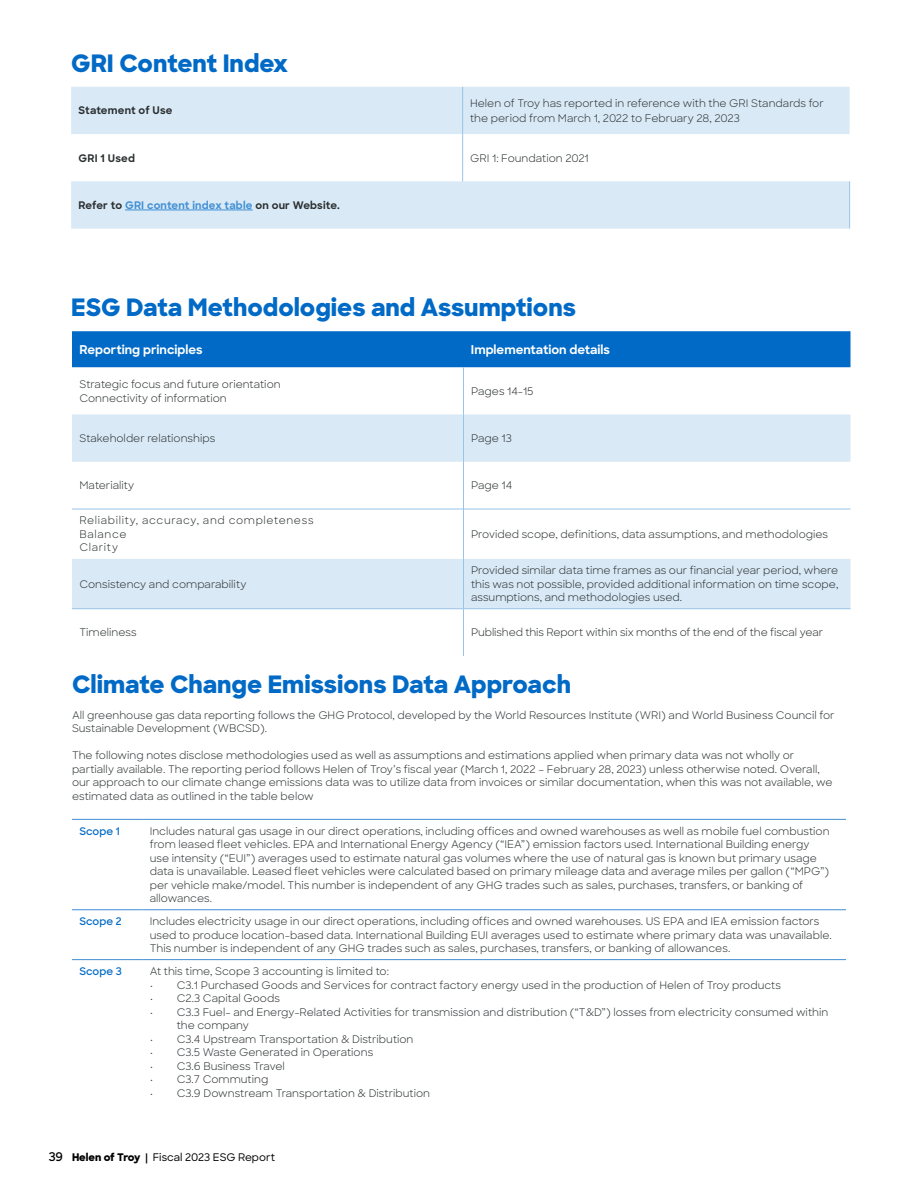
<style>
.page{position:relative;width:918px;height:1188px;background:#fff}
.page>*{position:absolute;margin:0;border:0;box-sizing:border-box;transform-origin:0 0}
.t1{font:800 24px "Sharp Sans";color:#006ac6}
.t2{font:700 12.15px "Sharp Sans";color:#fff}
.t3{font:10.5px/13.5px "Sharp Sans";color:#292e2f}
.t4{font:700 10.5px "Sharp Sans";letter-spacing:.02em;color:#292e2f}
.t5{font:10.5px/13.5px "Sharp Sans";letter-spacing:.06em;color:#292e2f}
.t6{font:500 10.5px "Sharp Sans";color:#000}
.t7{font:600 10.5px "Sharp Sans";color:#006ac6}
.s1{color:#408fd4}
.s2{font-weight:600;font-size:12px}
.s3{font-weight:800}
.s4{font-weight:600}
</style>
<div class="page">
<svg style="left:71px;top:87px;width:779px;height:142px;fill:#d9e9f6"></svg>
<hr style="left:462px;top:134px;width:1px;height:47px;background:#99c3e8">
<hr style="left:462px;top:87px;width:1px;height:47px;background:#99c3e8">
<hr style="left:849px;top:181px;width:1px;height:48px;background:#99c3e8">
<hr style="left:125px;top:210px;width:128px;height:1px;background:#408fd4">
<div style="left:72px;top:331px;width:778px;height:36px;background:#006ac6"></div>
<svg style="left:72px;top:414px;width:778px;height:194px"></svg>
<hr style="left:72px;top:509px;width:391px;height:1px;background:#99c3e8">
<hr style="left:464px;top:509px;width:386px;height:1px;background:#99c3e8">
<hr style="left:72px;top:608px;width:391px;height:1px;background:#99c3e8">
<hr style="left:464px;top:608px;width:386px;height:1px;background:#99c3e8">
<hr style="left:463px;top:367px;width:1px;height:47px;background:#99c3e8">
<hr style="left:463px;top:414px;width:1px;height:48px;background:#99c3e8">
<hr style="left:463px;top:462px;width:1px;height:47px;background:#99c3e8">
<hr style="left:463px;top:509px;width:1px;height:50px;background:#99c3e8">
<hr style="left:463px;top:559px;width:1px;height:50px;background:#99c3e8">
<hr style="left:463px;top:609px;width:1px;height:47px;background:#99c3e8">
<hr style="left:72px;top:819px;width:70px;height:1px;background:#408fd4">
<hr style="left:142px;top:819px;width:704px;height:1px;background:#408fd4">
<hr style="left:72px;top:909px;width:70px;height:1px;background:#408fd4">
<hr style="left:142px;top:909px;width:704px;height:1px;background:#408fd4">
<hr style="left:72px;top:959px;width:70px;height:1px;background:#408fd4">
<hr style="left:142px;top:959px;width:704px;height:1px;background:#408fd4">
<h1 class="t1" style="left:71px;top:45px;width:219px">GRI Content Index</h1>
<p class="t4" style="left:79px;top:103px;width:95px">Statement of Use</p>
<p class="t3" style="left:470px;top:95px;width:355px;line-height:15px">Helen of Troy has reported in reference with the GRI Standards for the period from March 1, 2022 to February 28, 2023</p>
<p class="t4" style="left:79px;top:150px;width:58px">GRI 1 Used</p>
<p class="t3" style="left:470px;top:151px;width:120px">GRI 1: Foundation 2021</p>
<p class="t4" style="left:79px;top:197px;width:263px">Refer to <span class="s1">GRI content index table</span> on our Website.</p>
<h1 class="t1" style="left:71px;top:290px;width:506px">ESG Data Methodologies and Assumptions</h1>
<p class="t2" style="left:80px;top:340px;width:125px">Reporting principles</p>
<p class="t2" style="left:471px;top:340px;width:141px">Implementation details</p>
<p class="t3" style="left:80px;top:377px;width:203px">Strategic focus and future orientation<br>Connectivity of information</p>
<p class="t3" style="left:471px;top:384px;width:64px">Pages 14-15</p>
<p class="t3" style="left:80px;top:431px;width:137px">Stakeholder relationships</p>
<p class="t3" style="left:471px;top:431px;width:43px">Page 13</p>
<p class="t3" style="left:80px;top:478px;width:56px">Materiality</p>
<p class="t3" style="left:471px;top:478px;width:43px">Page 14</p>
<p class="t5" style="left:80px;top:513px;width:236px">Reliability, accuracy, and completeness<br>Balance<br>Clarity</p>
<p class="t3" style="left:471px;top:527px;width:359px">Provided scope, definitions, data assumptions, and methodologies</p>
<p class="t3" style="left:80px;top:577px;width:169px">Consistency and comparability</p>
<p class="t3" style="left:471px;top:563px;width:369px;text-align:justify">Provided similar data time frames as our financial year period, where this was not possible, provided additional information on time scope, assumptions, and methodologies used.</p>
<p class="t3" style="left:80px;top:625px;width:59px">Timeliness</p>
<p class="t3" style="left:471px;top:625px;width:354px">Published this Report within six months of the end of the fiscal year</p>
<h1 class="t1" style="left:72px;top:666px;width:501px">Climate Change Emissions Data Approach</h1>
<p class="t3" style="left:72px;top:708px;width:764px">All greenhouse gas data reporting follows the GHG Protocol, developed by the World Resources Institute (WRI) and World Business Council for<br>Sustainable Development (WBCSD).</p>
<p class="t3" style="left:72px;top:748px;width:762px">The following notes disclose methodologies used as well as assumptions and estimations applied when primary data was not wholly or partially available. The reporting period follows Helen of Troy’s fiscal year (March 1, 2022 – February 28, 2023) unless otherwise noted. Overall, our approach to our climate change emissions data was to utilize data from invoices or similar documentation, when this was not available, we estimated data as outlined in the table below</p>
<p class="t7" style="left:80px;top:823px;width:42px">Scope 1</p>
<p class="t3" style="left:150px;top:824px;width:681px">Includes natural gas usage in our direct operations, including offices and owned warehouses as well as mobile fuel combustion from leased fleet vehicles. EPA and International Energy Agency (“IEA”) emission factors used. International Building energy use intensity (“EUI”) averages used to estimate natural gas volumes where the use of natural gas is known but primary usage data is unavailable. Leased fleet vehicles were calculated based on primary mileage data and average miles per gallon (“MPG”) per vehicle make/model. This number is independent of any GHG trades such as sales, purchases, transfers, or banking of allowances.</p>
<p class="t7" style="left:80px;top:914px;width:44px">Scope 2</p>
<p class="t3" style="left:150px;top:914px;width:684px">Includes electricity usage in our direct operations, including offices and owned warehouses. US EPA and IEA emission factors used to produce location-based data. International Building EUI averages used to estimate where primary data was unavailable.<br>This number is independent of any GHG trades such as sales, purchases, transfers, or banking of allowances.</p>
<p class="t7" style="left:80px;top:964px;width:44px">Scope 3</p>
<p class="t3" style="left:150px;top:964px;width:241px">At this time, Scope 3 accounting is limited to:</p>
<p class="t3" style="left:150px;top:977px;width:633px">• C3.1 Purchased Goods and Services for contract factory energy used in the production of Helen of Troy products</p>
<p class="t3" style="left:150px;top:991px;width:132px">• C2.3 Capital Goods</p>
<p class="t3" style="left:177px;top:1004px;width:653px;text-indent:-27px">• C3.3 Fuel- and Energy-Related Activities for transmission and distribution (“T&amp;D”) losses from electricity consumed within the company</p>
<p class="t3" style="left:150px;top:1031px;width:265px">• C3.4 Upstream Transportation &amp; Distribution</p>
<p class="t3" style="left:150px;top:1045px;width:225px">• C3.5 Waste Generated in Operations</p>
<p class="t3" style="left:150px;top:1058px;width:137px">• C3.6 Business Travel</p>
<p class="t3" style="left:150px;top:1072px;width:120px">• C3.7 Commuting</p>
<p class="t3" style="left:150px;top:1086px;width:282px">• C3.9 Downstream Transportation &amp; Distribution</p>
<p class="t6" style="left:49px;top:1149px;width:228px"><span class="s2">39</span> <span class="s3">Helen of Troy</span> <span class="s4">|</span> Fiscal 2023 ESG Report</p>
</div>
